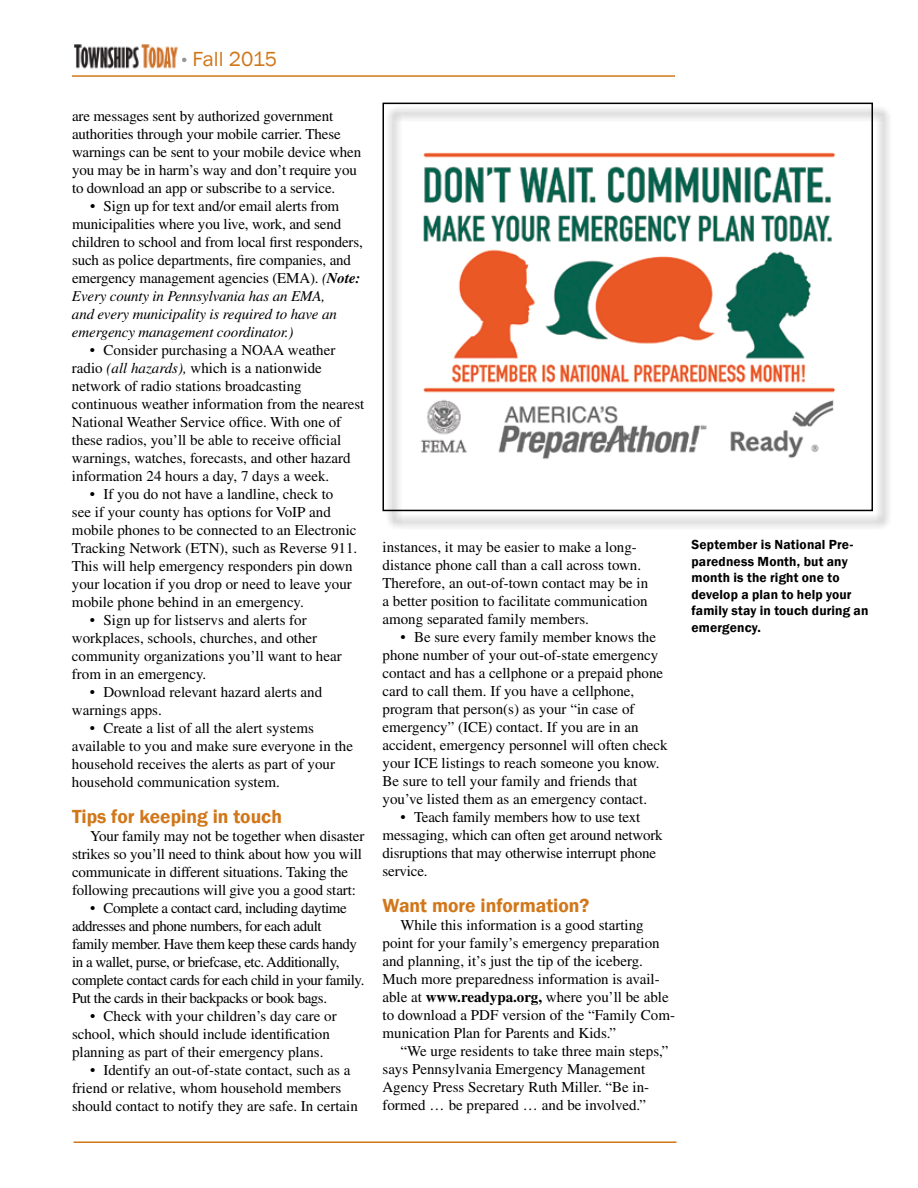
<style>
.page{position:relative;width:918px;height:1188px;background:#fff}
.page>*{position:absolute;margin:0;border:0;box-sizing:border-box;transform-origin:0 0}
.t1{font:21px "Franklin Gothic";letter-spacing:-.005em;color:#d17719}
.t2{font:600 19.5px "Franklin Gothic";color:#d17719}
.t3{font:15px/18px "Times";color:#000}
.t4{font:15px/18px "Times";letter-spacing:-.03em;color:#000}
.t5{font:600 13.5px/16.5px "Franklin Gothic";letter-spacing:.01em;color:#000}
.s1{font-family:"Gill Sans";font-size:18px;color:#939598}
.s2{font-style:italic}
.s3{font-weight:700;font-style:italic}
.s4{font-weight:700}
</style>
<div class="page">
<hr style="left:74px;top:1142px;width:602px;height:1px;background:#d17719">
<hr style="left:72px;top:75px;width:603px;height:2px;background:#d17719">
<img style="left:74px;top:44px;width:104px;height:25px">
<div style="left:385px;top:105px;width:507px;height:425px;background:#000;opacity:.75"></div>
<div style="left:382px;top:103px;width:491px;height:408px;border:2px solid #000"></div>
<h1 class="t1" style="left:181px;top:46px;width:97px"><span class="s1">•</span> Fall 2015</h1>
<p class="t3" style="left:72px;top:107px;width:291px">are messages sent by authorized government authorities through your mobile carrier. These warnings can be sent to your mobile device when you may be in harm’s way and don’t require you to download an app or subscribe to a service.</p>
<p class="t3" style="left:72px;top:197px;width:292px;text-indent:18px">• Sign up for text and/or email alerts from municipalities where you live, work, and send children to school and from local first responders, such as police departments, fire companies, and emergency management agencies (EMA). <span class="s2">(</span><span class="s3">Note:<br></span><span class="s2">Every county in Pennsylvania has an EMA,<br>and every municipality is required to have an emergency management coordinator.)</span></p>
<p class="t3" style="left:72px;top:341px;width:294px;text-indent:18px">• Consider purchasing a NOAA weather radio <span class="s2">(all hazards),</span> which is a nationwide network of radio stations broadcasting continuous weather information from the nearest National Weather Service office. With one of these radios, you’ll be able to receive official warnings, watches, forecasts, and other hazard information 24 hours a day, 7 days a week.</p>
<p class="t3" style="left:72px;top:485px;width:287px;text-indent:18px">• If you do not have a landline, check to<br>see if your county has options for VoIP and mobile phones to be connected to an Electronic Tracking Network (ETN), such as Reverse 911.<br>This will help emergency responders pin down your location if you drop or need to leave your mobile phone behind in an emergency.</p>
<p class="t3" style="left:72px;top:611px;width:271px;text-indent:18px">• Sign up for listservs and alerts for workplaces, schools, churches, and other community organizations you’ll want to hear from in an emergency.</p>
<p class="t3" style="left:72px;top:683px;width:252px;text-indent:18px">• Download relevant hazard alerts and warnings apps.</p>
<p class="t3" style="left:72px;top:719px;width:283px;text-indent:18px">• Create a list of all the alert systems available to you and make sure everyone in the household receives the alerts as part of your household communication system.</p>
<h2 class="t2" style="left:72px;top:804px;width:212px">Tips for keeping in touch</h2>
<p class="t3" style="left:72px;top:827px;width:294px;text-indent:18px">Your family may not be together when disaster strikes so you’ll need to think about how you will communicate in different situations. Taking the following precautions will give you a good start:</p>
<p class="t4" style="left:72px;top:899px;width:294px;text-indent:18px">• Complete a contact card, including daytime addresses and phone numbers, for each adult<br>family member. Have them keep these cards handy in a wallet, purse, or briefcase, etc. Additionally, complete contact cards for each child in your family.<br>Put the cards in their backpacks or book bags.</p>
<p class="t3" style="left:72px;top:1007px;width:266px;text-indent:18px">• Check with your children’s day care or school, which should include identification planning as part of their emergency plans.</p>
<p class="t3" style="left:72px;top:1061px;width:287px;text-indent:18px">• Identify an out-of-state contact, such as a friend or relative, whom household members should contact to notify they are safe. In certain</p>
<p class="t3" style="left:383px;top:538px;width:267px">instances, it may be easier to make a long&shy;distance phone call than a call across town.<br>Therefore, an out-of-town contact may be in a better position to facilitate communication among separated family members.</p>
<p class="t3" style="left:383px;top:628px;width:287px;text-indent:18px">• Be sure every family member knows the phone number of your out-of-state emergency contact and has a cellphone or a prepaid phone card to call them. If you have a cellphone, program that person(s) as your “in case of emergency” (ICE) contact. If you are in an accident, emergency personnel will often check your ICE listings to reach someone you know.<br>Be sure to tell your family and friends that you’ve listed them as an emergency contact.</p>
<p class="t3" style="left:383px;top:808px;width:282px;text-indent:18px">• Teach family members how to use text messaging, which can often get around network disruptions that may otherwise interrupt phone service.</p>
<h2 class="t2" style="left:382px;top:894px;width:209px">Want more information?</h2>
<p class="t3" style="left:382px;top:916px;width:294px;text-indent:18px">While this information is a good starting point for your family’s emergency preparation and planning, it’s just the tip of the iceberg.<br>Much more preparedness information is avail&shy;able at <span class="s4">www.readypa.org,</span> where you’ll be able to download a PDF version of the “Family Com&shy;munication Plan for Parents and Kids.”</p>
<p class="t3" style="left:382px;top:1042px;width:288px;text-indent:18px">“We urge residents to take three main steps,” says Pennsylvania Emergency Management Agency Press Secretary Ruth Miller. “Be in&shy;formed … be prepared … and be involved.”</p>
<p class="t5" style="left:692px;top:537px;width:178px">September is National Pre&shy;paredness Month, but any month is the right one to develop a plan to help your family stay in touch during an emergency.</p>
</div>
